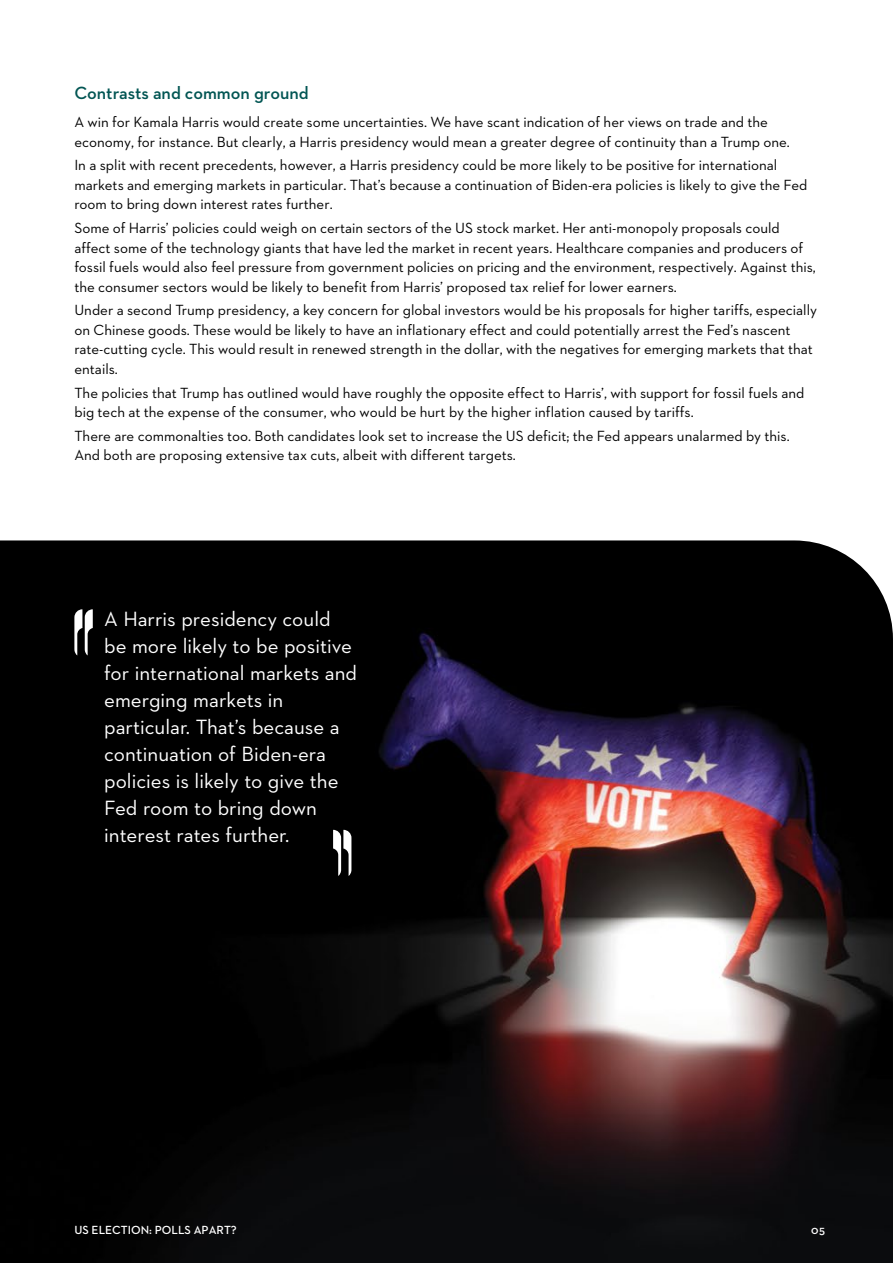
<style>
.page{position:relative;width:893px;height:1263px;background:#fff}
.page>*{position:absolute;margin:0;border:0;box-sizing:border-box;transform-origin:0 0}
.t1{font:21px/27px "Neutraface 2 Text";color:#fff}
.t2{font:600 18px "Neutraface 2 Text";color:#025553}
.t3{font:15px/19.5px "Neutraface 2 Text";color:#000}
.t4{font:600 12px "Neutraface 2 Text";color:#fff}
</style>
<div class="page">
<img style="left:0;top:540px;width:893px;height:723px">
<svg style="left:74px;top:609px;width:19px;height:46px"></svg>
<svg style="left:333px;top:830px;width:18px;height:46px"></svg>
<p class="t2" style="left:74px;top:82px;width:236px">Contrasts and common ground</p>
<p class="t3" style="left:74px;top:112px;width:717px">A win for Kamala Harris would create some uncertainties. We have scant indication of her views on trade and the economy, for instance. But clearly, a Harris presidency would mean a greater degree of continuity than a Trump one.</p>
<p class="t3" style="left:74px;top:155px;width:734px">In a split with recent precedents, however, a Harris presidency could be more likely to be positive for international markets and emerging markets in particular. That’s because a continuation of Biden-era policies is likely to give the Fed room to bring down interest rates further.</p>
<p class="t3" style="left:74px;top:218px;width:743px">Some of Harris’ policies could weigh on certain sectors of the US stock market. Her anti-monopoly proposals could affect some of the technology giants that have led the market in recent years. Healthcare companies and producers of fossil fuels would also feel pressure from government policies on pricing and the environment, respectively. Against this, the consumer sectors would be likely to benefit from Harris’ proposed tax relief for lower earners.</p>
<p class="t3" style="left:74px;top:300px;width:744px">Under a second Trump presidency, a key concern for global investors would be his proposals for higher tariffs, especially on Chinese goods. These would be likely to have an inflationary effect and could potentially arrest the Fed’s nascent rate-cutting cycle. This would result in renewed strength in the dollar, with the negatives for emerging markets that that entails.</p>
<p class="t3" style="left:74px;top:383px;width:732px">The policies that Trump has outlined would have roughly the opposite effect to Harris’, with support for fossil fuels and big tech at the expense of the consumer, who would be hurt by the higher inflation caused by tariffs.</p>
<p class="t3" style="left:74px;top:426px;width:717px">There are commonalties too. Both candidates look set to increase the US deficit; the Fed appears unalarmed by this.<br>And both are proposing extensive tax cuts, albeit with different targets.</p>
<p class="t1" style="left:104px;top:605px;width:254px">A Harris presidency could be more likely to be positive for international markets and emerging markets in particular. That’s because a continuation of Biden-era policies is likely to give the<br>Fed room to bring down interest rates further.</p>
<p class="t4" style="left:74px;top:1222px;width:164px">US ELECTION: POLLS APART?</p>
<p class="t4" style="left:811px;top:1222px;width:15px">05</p>
</div>
